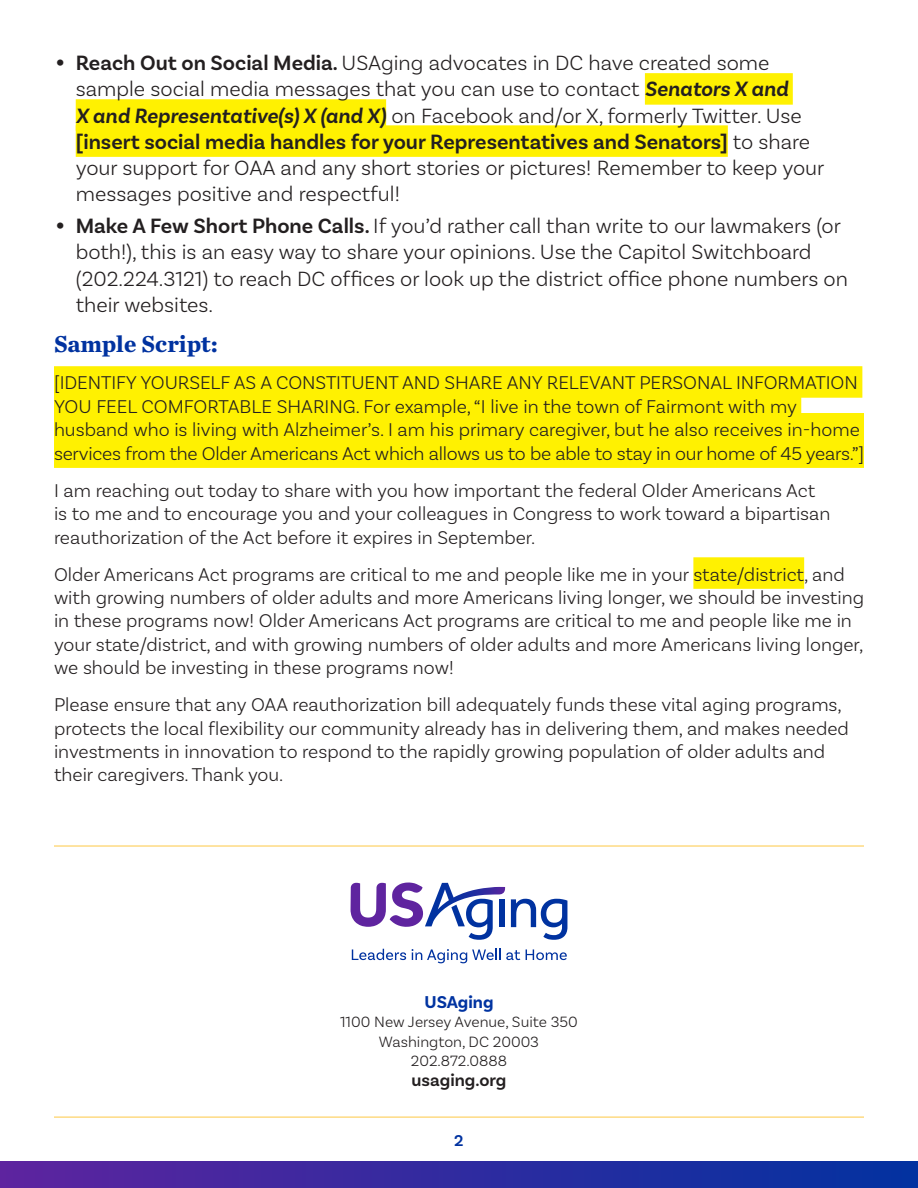
<style>
.page{position:relative;width:918px;height:1188px;background:#fff}
.page>*{position:absolute;margin:0;border:0;box-sizing:border-box;transform-origin:0 0}
.head_-_level_3{font:700 24px "Chronicle Text G2";color:#0032a0}
.t1{font:300 21.75px/26.1px "Basic Sans";color:#231f20}
.text_-_one_col{font:300 19.5px/23.4px "Basic Sans";color:#231f20}
.t2{font:600 18px "Basic Sans";color:#231f20}
.t3{font:700 18px "Basic Sans";color:#0033a1}
.t4{font:600 16.5px "Basic Sans";color:#0032a0}
.t5{font:300 15.75px "Basic Sans";color:#231f20}
.s1{font-size:36px}
.s2{font-weight:600}
.s3{font-weight:600;font-style:italic}
</style>
<div class="page">
<div style="left:0;top:1161px;width:918px;height:27px;background:linear-gradient(to right,#5e249f,#0232a0)"></div>
<hr style="left:54px;top:1117px;width:810px;height:1px;background:#fec844">
<div style="left:645px;top:73px;width:148px;height:32px;background:#fff101"></div>
<div style="left:76px;top:99px;width:310px;height:32px;background:#fff101"></div>
<div style="left:76px;top:125px;width:652px;height:32px;background:#fff101"></div>
<div style="left:54px;top:366px;width:808px;height:32px;background:#fff101"></div>
<div style="left:54px;top:390px;width:747px;height:31px;background:#fff101"></div>
<div style="left:54px;top:413px;width:810px;height:32px;background:#fff101"></div>
<div style="left:54px;top:436px;width:810px;height:32px;background:#fff101"></div>
<div style="left:693px;top:557px;width:111px;height:32px;background:#fff101"></div>
<hr style="left:54px;top:846px;width:810px;height:1px;background:#fec844">
<svg style="left:511px;top:899px;width:56px;height:41px"></svg>
<svg style="left:351px;top:882px;width:154px;height:58px"></svg>
<svg style="left:352px;top:949px;width:54px;height:11px"></svg>
<svg style="left:412px;top:949px;width:108px;height:14px"></svg>
<svg style="left:526px;top:949px;width:41px;height:11px"></svg>
<p class="t1" style="left:76px;top:50px;width:750px;text-indent:-22px"><span class="s1">•</span> <span class="s2">Reach Out on Social Media.</span> USAging advocates in DC have created some sample social media messages that you can use to contact <span class="s3">Senators X and<br>X and Representative(s) X (and X)</span> on Facebook and/or X, formerly Twitter. Use <span class="s2">[insert social media handles for your Representatives and Senators]</span> to share your support for OAA and any short stories or pictures! Remember to keep your messages positive and respectful!</p>
<p class="t1" style="left:76px;top:213px;width:774px;text-indent:-22px"><span class="s1">•</span> <span class="s2">Make A Few Short Phone Calls.</span> If you’d rather call than write to our lawmakers (or both!), this is an easy way to share your opinions. Use the Capitol Switchboard (202.224.3121) to reach DC offices or look up the district office phone numbers on their websites.</p>
<p class="head_-_level_3" style="left:54px;top:325px;width:165px">Sample Script:</p>
<p class="text_-_one_col" style="left:54px;top:371px;width:812px">[IDENTIFY YOURSELF AS A CONSTITUENT AND SHARE ANY RELEVANT PERSONAL INFORMATION YOU FEEL COMFORTABLE SHARING. For example, “I live in the town of Fairmont with my husband who is living with Alzheimer’s. I am his primary caregiver, but he also receives in-home services from the Older Americans Act which allows us to be able to stay in our home of 45 years.”]</p>
<p class="text_-_one_col" style="left:54px;top:478px;width:778px">I am reaching out today to share with you how important the federal Older Americans Act is to me and to encourage you and your colleagues in Congress to work toward a bipartisan reauthorization of the Act before it expires in September.</p>
<p class="text_-_one_col" style="left:54px;top:562px;width:812px">Older Americans Act programs are critical to me and people like me in your state/district, and with growing numbers of older adults and more Americans living longer, we should be investing in these programs now! Older Americans Act programs are critical to me and people like me in your state/district, and with growing numbers of older adults and more Americans living longer, we should be investing in these programs now!</p>
<p class="text_-_one_col" style="left:54px;top:693px;width:796px">Please ensure that any OAA reauthorization bill adequately funds these vital aging programs, protects the local flexibility our community already has in delivering them, and makes needed investments in innovation to respond to the rapidly growing population of older adults and their caregivers. Thank you.</p>
<p class="t3" style="left:424px;top:991px;width:71px">USAging</p>
<p class="t5" style="left:340px;top:1013px;width:239px">1100 New Jersey Avenue, Suite 350</p>
<p class="t5" style="left:379px;top:1032px;width:162px">Washington, DC 20003</p>
<p class="t5" style="left:411px;top:1052px;width:98px">202.872.0888</p>
<p class="t2" style="left:412px;top:1069px;width:96px">usaging.org</p>
<p class="t4" style="left:454px;top:1131px;width:11px">2</p>
</div>
